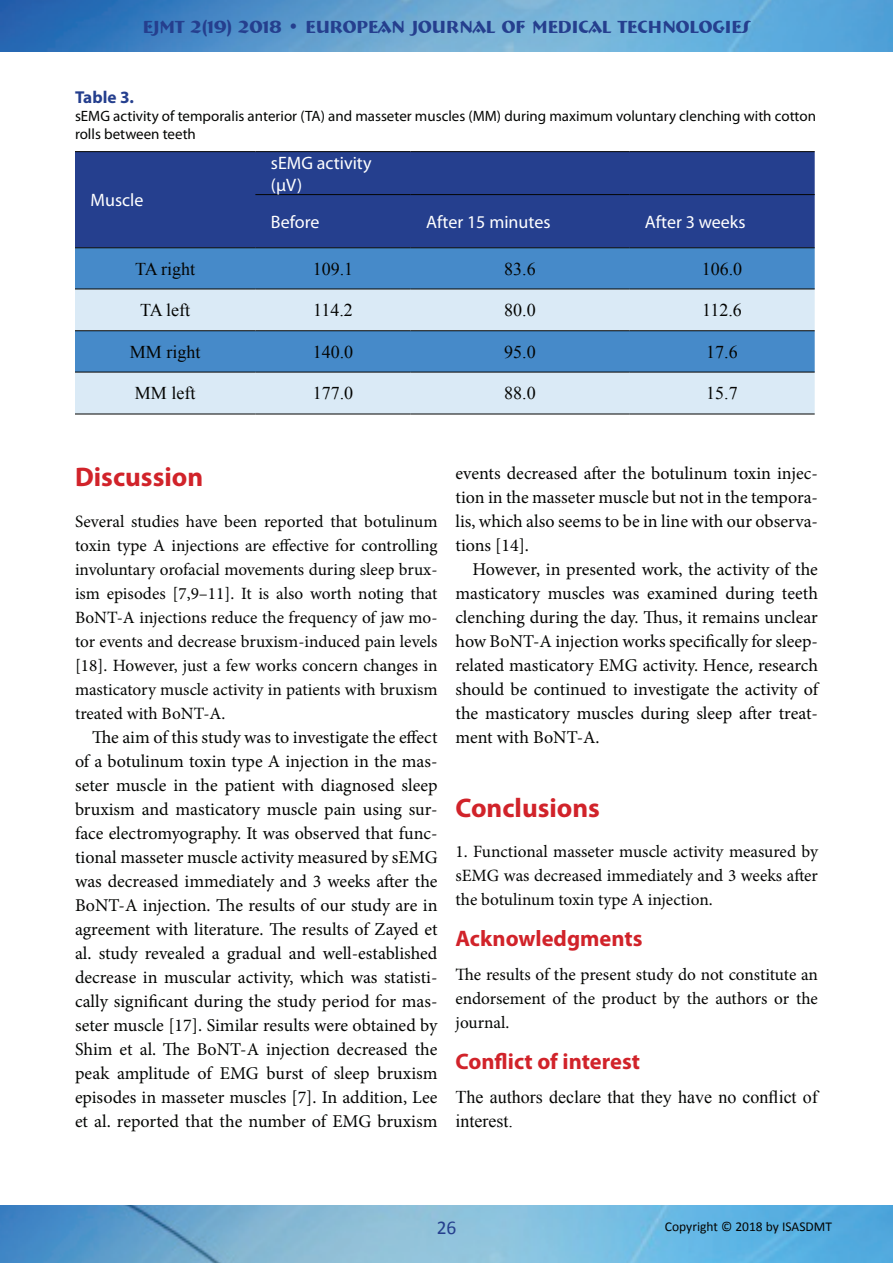
<style>
.page{position:relative;width:893px;height:1263px;background:#fff}
.page>*{position:absolute;margin:0;border:0;box-sizing:border-box;transform-origin:0 0}
.t1{font:700 27px "Myriad Pro";color:#d1232a}
.t2{font:700 22.5px "Myriad Pro";color:#d1232a}
.t3{font:19.5px "Calibri";color:#253f8e}
.t4{font:18px/24px "Minion Pro";color:#040503;text-align:justify}
.t5{font:18px/24px "Times New Roman";color:#040503}
.t6{font:18px/21.6px "Myriad Pro";color:#fff}
.t7{font:700 18px "Bremen BT";color:#253f8e}
.t8{font:17.25px/24px "Minion Pro";color:#040503;text-align:justify}
.t9{font:700 17.25px "Myriad Pro";color:#253f8e}
.t10{font:15px/18px "Myriad Pro";color:#040503}
.t11{font:13.5px "Calibri";color:#040503}
.s1{font-family:"Calibri";font-size:17.25px}
</style>
<div class="page">
<img style="left:0;top:0;width:893px;height:52px">
<img style="left:0;top:1205px;width:893px;height:58px">
<div style="left:75px;top:152px;width:740px;height:95px;background:#253f8e"></div>
<div style="left:75px;top:248px;width:740px;height:41px;background:#468ac9"></div>
<svg style="left:75px;top:290px;width:740px;height:124px;background:#a7c8e4"></svg>
<hr style="left:75px;top:289px;width:180px;height:1px;background:#040503">
<hr style="left:255px;top:289px;width:156px;height:1px;background:#040503">
<hr style="left:411px;top:289px;width:218px;height:1px;background:#040503">
<hr style="left:629px;top:289px;width:186px;height:1px;background:#040503">
<hr style="left:75px;top:330px;width:180px;height:1px;background:#040503">
<hr style="left:255px;top:330px;width:156px;height:1px;background:#040503">
<hr style="left:411px;top:330px;width:218px;height:1px;background:#040503">
<hr style="left:629px;top:330px;width:186px;height:1px;background:#040503">
<hr style="left:75px;top:372px;width:180px;height:1px;background:#040503">
<hr style="left:255px;top:372px;width:156px;height:1px;background:#040503">
<hr style="left:411px;top:372px;width:218px;height:1px;background:#040503">
<hr style="left:629px;top:372px;width:186px;height:1px;background:#040503">
<hr style="left:75px;top:414px;width:180px;height:1px;background:#040503">
<hr style="left:255px;top:414px;width:156px;height:1px;background:#040503">
<hr style="left:411px;top:414px;width:218px;height:1px;background:#040503">
<hr style="left:629px;top:414px;width:186px;height:1px;background:#040503">
<hr style="left:75px;top:151px;width:180px;height:1px;background:#040503">
<hr style="left:75px;top:247px;width:180px;height:1px;background:#040503">
<hr style="left:255px;top:151px;width:156px;height:1px;background:#040503">
<hr style="left:411px;top:151px;width:218px;height:1px;background:#040503">
<hr style="left:629px;top:151px;width:186px;height:1px;background:#040503">
<hr style="left:255px;top:194px;width:156px;height:1px;background:#040503">
<hr style="left:411px;top:194px;width:218px;height:1px;background:#040503">
<hr style="left:629px;top:194px;width:186px;height:1px;background:#040503">
<hr style="left:255px;top:247px;width:156px;height:1px;background:#040503">
<hr style="left:411px;top:247px;width:218px;height:1px;background:#040503">
<hr style="left:629px;top:247px;width:186px;height:1px;background:#040503">
<p class="t7" style="left:143px;top:15px;width:609px">EJMT 2(19) 2018 • EUROPEAN JOURNAL OF MEDICAL TECHNOLOGIES</p>
<p class="t9" style="left:75px;top:86px;width:61px">Table 3.</p>
<p class="t10" style="left:75px;top:107px;width:743px">sEMG activity of temporalis anterior (TA) and masseter muscles (MM) during maximum voluntary clenching with cotton rolls between teeth</p>
<p class="t6" style="left:91px;top:189px;width:54px">Muscle</p>
<p class="t6" style="left:271px;top:152px;width:102px">sEMG activity (μV)</p>
<p class="t6" style="left:271px;top:211px;width:50px">Before</p>
<p class="t6" style="left:426px;top:211px;width:126px">After 15 minutes</p>
<p class="t6" style="left:645px;top:211px;width:102px">After 3 weeks</p>
<p class="t5" style="left:135px;top:256px;width:62px">TA right</p>
<p class="t5" style="left:313px;top:256px;width:42px">109.1</p>
<p class="t5" style="left:504px;top:256px;width:33px">83.6</p>
<p class="t5" style="left:702px;top:256px;width:42px">106.0</p>
<p class="t5" style="left:140px;top:298px;width:52px">TA left</p>
<p class="t5" style="left:313px;top:298px;width:41px">114.2</p>
<p class="t5" style="left:504px;top:298px;width:33px">80.0</p>
<p class="t5" style="left:702px;top:298px;width:41px">112.6</p>
<p class="t5" style="left:130px;top:339px;width:72px">MM right</p>
<p class="t5" style="left:313px;top:339px;width:42px">140.0</p>
<p class="t5" style="left:504px;top:339px;width:33px">95.0</p>
<p class="t5" style="left:706px;top:339px;width:33px">17.6</p>
<p class="t5" style="left:135px;top:381px;width:62px">MM left</p>
<p class="t5" style="left:313px;top:381px;width:42px">177.0</p>
<p class="t5" style="left:504px;top:381px;width:33px">88.0</p>
<p class="t5" style="left:706px;top:381px;width:33px">15.7</p>
<h1 class="t1" style="left:75px;top:459px;width:130px">Discussion</h1>
<p class="t8" style="left:75px;top:509px;width:364px">Several studies have been reported that botulinum toxin type A injections are effective for controlling involuntary orofacial movements during sleep brux&shy;ism episodes [7,9–11]. It is also worth noting that BoNT-A injections reduce the frequency of jaw mo&shy;tor events and decrease bruxism-induced pain levels [18]. However, just a few works concern changes in masticatory muscle activity in patients with bruxism treated with BoNT-A.</p>
<p class="t4" style="left:75px;top:725px;width:364px;text-indent:17px">The aim of this study was to investigate the effect of a botulinum toxin type A injection in the mas&shy;seter muscle in the patient with diagnosed sleep bruxism and masticatory muscle pain using sur&shy;face electromyography. It was observed that func&shy;tional masseter muscle activity measured by sEMG was decreased immediately and 3 weeks after the BoNT-A injection. The results of our study are in agreement with literature. The results of Zayed et al. study revealed a gradual and well-established decrease in muscular activity, which was statisti&shy;cally significant during the study period for mas&shy;seter muscle [17]. Similar results were obtained by Shim et al. The BoNT-A injection decreased the peak amplitude of EMG burst of sleep bruxism episodes in masseter muscles [7]. In addition, Lee et al. reported that the number of EMG bruxism</p>
<p class="t4" style="left:455px;top:461px;width:364px">events decreased after the botulinum toxin injec&shy;tion in the masseter muscle but not in the tempora&shy;lis, which also seems to be in line with our observa&shy;tions [14].</p>
<p class="t4" style="left:455px;top:557px;width:364px;text-indent:17px">However, in presented work, the activity of the masticatory muscles was examined during teeth clenching during the day. Thus, it remains unclear how BoNT-A injection works specifically for sleep&shy;related masticatory EMG activity. Hence<span class="s1">,</span> research should be continued to investigate the activity of the masticatory muscles during sleep after treat&shy;ment with BoNT-A.</p>
<h1 class="t1" style="left:455px;top:790px;width:146px">Conclusions</h1>
<p class="t8" style="left:455px;top:840px;width:364px">1. Functional masseter muscle activity measured by sEMG was decreased immediately and 3 weeks after the botulinum toxin type A injection.</p>
<p class="t2" style="left:455px;top:924px;width:188px">Acknowledgments</p>
<p class="t8" style="left:455px;top:962px;width:364px">The results of the present study do not constitute an endorsement of the product by the authors or the journal.</p>
<p class="t2" style="left:455px;top:1047px;width:186px">Conflict of interest</p>
<p class="t5" style="left:455px;top:1085px;width:364px">The authors declare that they have no conflict of interest.</p>
<p class="t3" style="left:437px;top:1215px;width:21px">26</p>
<p class="t11" style="left:665px;top:1218px;width:169px">Copyright © 2018 by ISASDMT</p>
</div>
